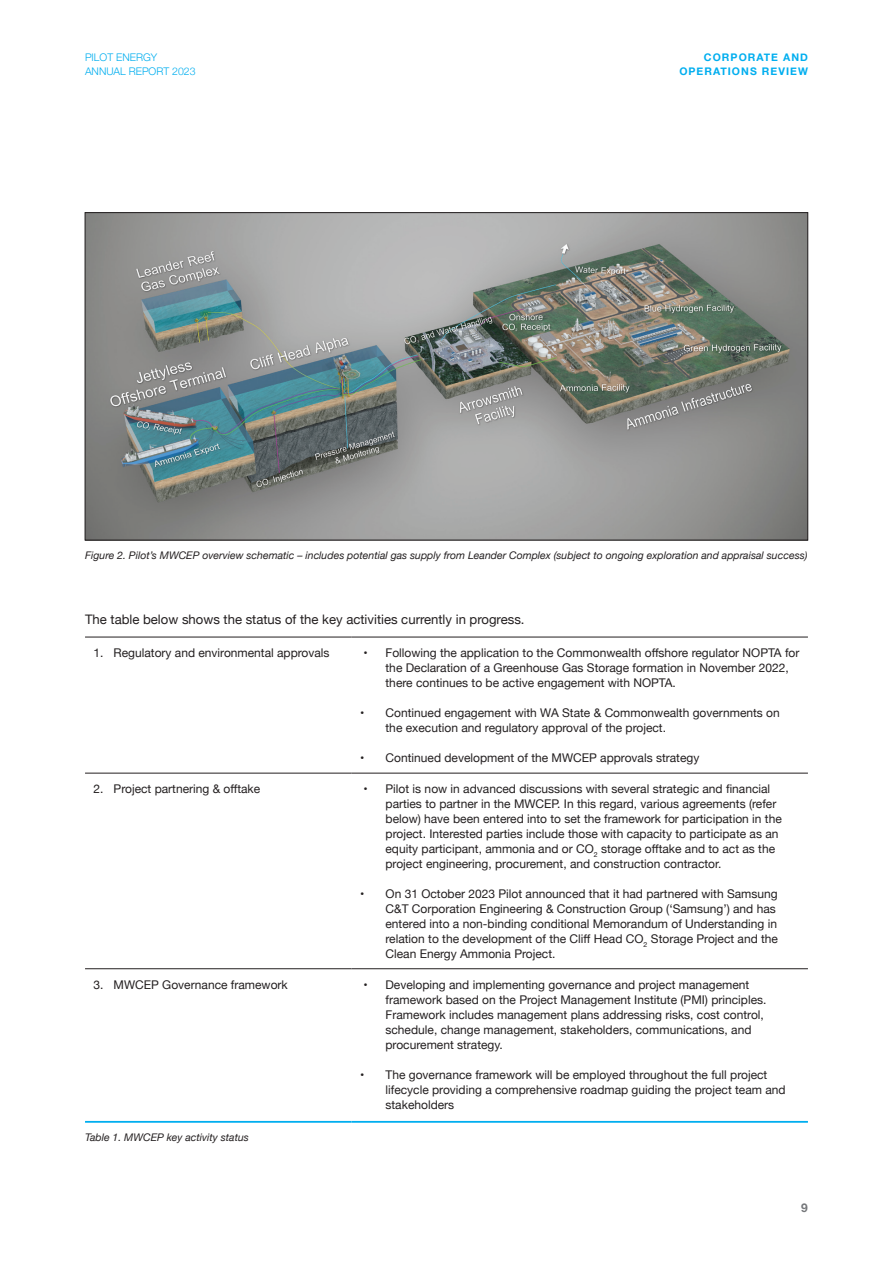
<style>
.page{position:relative;width:893px;height:1263px;background:#fff}
.page>*{position:absolute;margin:0;border:0;box-sizing:border-box;transform-origin:0 0}
.t1{font:13.2px "Helvetica Neue";color:#231f20}
.t2{font:12px/15px "Helvetica Neue";color:#231f20}
.t3{font:700 12px "Helvetica Neue";color:#76787b}
.t4{font:italic 10.5px "Helvetica Neue";color:#231f20}
.t5{font:700 10.5px/13.5px "Helvetica Neue";letter-spacing:.1em;color:#00aeef;text-align:right}
.t6{font:300 10.5px/13.5px "Helvetica Neue";color:#00aeef}
</style>
<div class="page">
<img style="left:87px;top:214px;width:719px;height:324px">
<hr style="left:85px;top:773px;width:266px;height:1px;background:#231f20">
<hr style="left:351px;top:773px;width:457px;height:1px;background:#231f20">
<hr style="left:85px;top:968px;width:266px;height:1px;background:#231f20">
<hr style="left:351px;top:968px;width:457px;height:1px;background:#231f20">
<hr style="left:85px;top:637px;width:266px;height:1px;background:#231f20">
<hr style="left:351px;top:637px;width:457px;height:1px;background:#231f20">
<hr style="left:85px;top:1121px;width:266px;height:2px;background:#00aeef">
<hr style="left:351px;top:1121px;width:457px;height:2px;background:#00aeef">
<p class="t6" style="left:85px;top:50px;width:112px">PILOT ENERGY<br>ANNUAL REPORT 2023</p>
<p class="t5" style="left:679px;top:51px;width:130px">CORPORATE AND<br>OPERATIONS REVIEW</p>
<p class="t4" style="left:85px;top:547px;width:724px">Figure 2. Pilot’s MWCEP overview schematic – includes potential gas supply from Leander Complex (subject to ongoing exploration and appraisal success)</p>
<p class="t1" style="left:85px;top:610px;width:441px">The table below shows the status of the key activities currently in progress.</p>
<p class="t2" style="left:94px;top:646px;width:238px">1. Regulatory and environmental approvals</p>
<p class="t2" style="left:386px;top:646px;width:415px;text-indent:-22px">• Following the application to the Commonwealth offshore regulator NOPTA for the Declaration of a Greenhouse Gas Storage formation in November 2022, there continues to be active engagement with NOPTA.</p>
<p class="t2" style="left:386px;top:706px;width:396px;text-indent:-26px">• Continued engagement with WA State &amp; Commonwealth governments on the execution and regulatory approval of the project.</p>
<p class="t2" style="left:360px;top:751px;width:341px">• Continued development of the MWCEP approvals strategy</p>
<p class="t2" style="left:94px;top:782px;width:168px">2. Project partnering &amp; offtake</p>
<p class="t2" style="left:386px;top:782px;width:398px;text-indent:-22px">• Pilot is now in advanced discussions with several strategic and financial parties to partner in the MWCEP. In this regard, various agreements (refer below) have been entered into to set the framework for participation in the project. Interested parties include those with capacity to participate as an equity participant, ammonia and or CO<sub>2</sub> storage offtake and to act as the project engineering, procurement, and construction contractor.</p>
<p class="t2" style="left:386px;top:887px;width:394px;text-indent:-26px">• On 31 October 2023 Pilot announced that it had partnered with Samsung C&amp;T Corporation Engineering &amp; Construction Group (‘Samsung’) and has entered into a non-binding conditional Memorandum of Understanding in relation to the development of the Cliff Head CO<sub>2</sub> Storage Project and the Clean Energy Ammonia Project.</p>
<p class="t2" style="left:94px;top:977px;width:196px">3. MWCEP Governance framework</p>
<p class="t2" style="left:386px;top:977px;width:382px;text-indent:-22px">• Developing and implementing governance and project management framework based on the Project Management Institute (PMI) principles.<br>Framework includes management plans addressing risks, cost control, schedule, change management, stakeholders, communications, and procurement strategy.</p>
<p class="t2" style="left:386px;top:1067px;width:402px;text-indent:-26px">• The governance framework will be employed throughout the full project lifecycle providing a comprehensive roadmap guiding the project team and stakeholders</p>
<p class="t4" style="left:85px;top:1130px;width:165px">Table 1. MWCEP key activity status</p>
<p class="t3" style="left:801px;top:1198px;width:8px">9</p>
</div>
